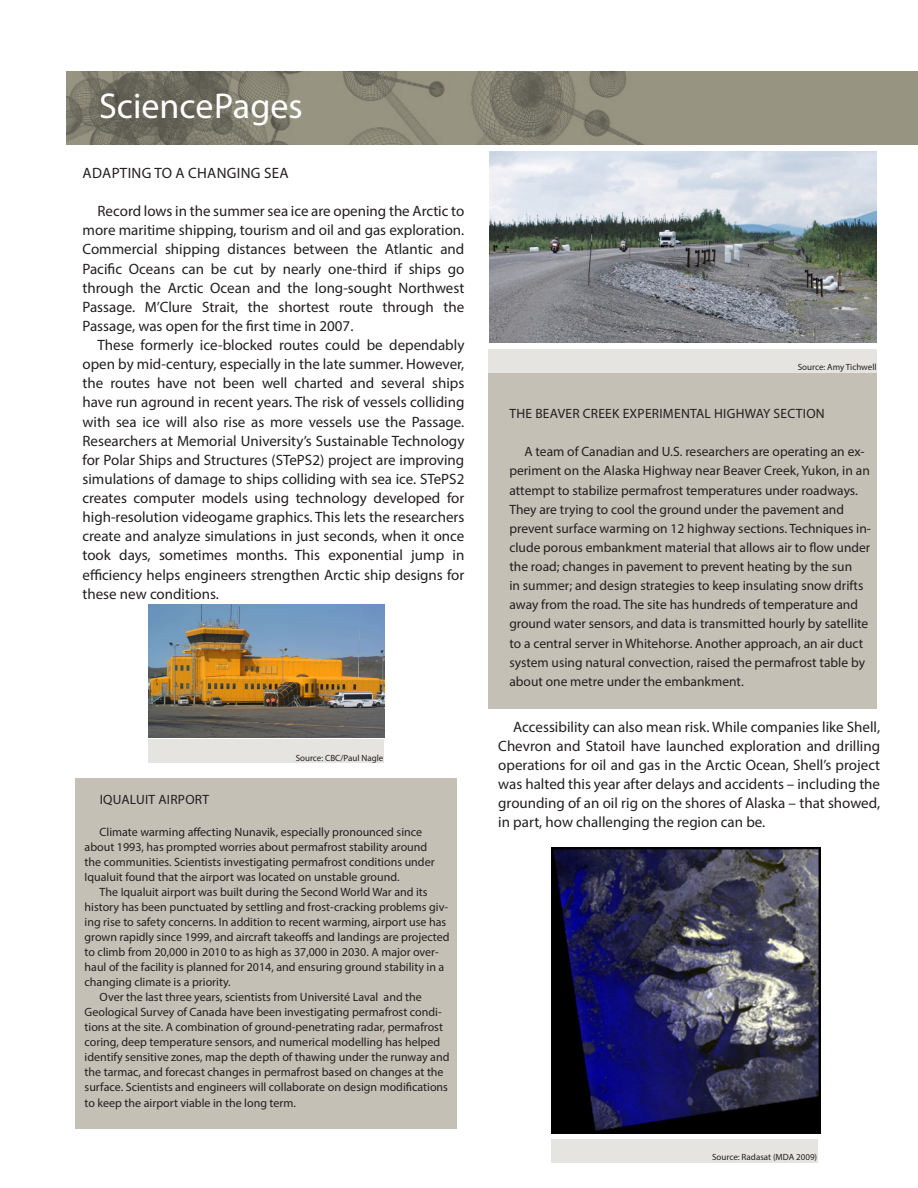
<style>
.page{position:relative;width:918px;height:1188px;background:#fff}
.page>*{position:absolute;margin:0;border:0;box-sizing:border-box;transform-origin:0 0}
.t1{font:36px "Myriad Pro";color:#fff}
.t2{font:15px/19px "Myriad Pro";color:#231f20;text-align:justify}
.t3{font:15px "Myriad Pro";letter-spacing:.02em;color:#231f20}
.title_1{font:13.5px/19.2px "Myriad Pro";color:#231f20}
.title_1-2{font:13.5px "Myriad Pro";letter-spacing:.02em;color:#231f20}
.t4{font:12px/15px "Myriad Pro";color:#231f20}
.t5{font:9px "Myriad Pro";color:#231f20}
.s1{color:#a62510}
</style>
<div class="page">
<svg style="left:66px;top:71px;width:851px;height:73px;background:#888675"></svg>
<hr style="left:917px;top:71px;width:1px;height:73px;background:#979481">
<div style="left:148px;top:740px;width:235px;height:23px;background:#e6e4e0"></div>
<div style="left:488px;top:373px;width:389px;height:336px;background:#c4c0b5"></div>
<div style="left:76px;top:778px;width:381px;height:351px;background:#c4c0b5"></div>
<img style="left:148px;top:605px;width:237px;height:133px">
<img style="left:490px;top:152px;width:387px;height:191px">
<div style="left:488px;top:349px;width:389px;height:24px;background:#e6e4e0"></div>
<img style="left:551px;top:848px;width:269px;height:286px">
<div style="left:551px;top:1139px;width:266px;height:24px;background:#e6e4e0"></div>
<p class="t1" style="left:99px;top:84px;width:205px">SciencePages</p>
<p class="t3" style="left:83px;top:164px;width:208px">ADAPTING TO A CHANGING SEA</p>
<p class="t2" style="left:82px;top:201px;width:383px;text-indent:15px">Record lows in the summer sea ice are opening the Arctic to more maritime shipping, tourism and oil and gas exploration.<br>Commercial shipping distances between the Atlantic and Pacific Oceans can be cut by nearly one-third if ships go through the Arctic Ocean and the long-sought Northwest Passage. M’Clure Strait, the shortest route through the Passage, was open for the first time in 2007.</p>
<p class="t2" style="left:82px;top:335px;width:383px;text-indent:15px">These formerly ice-blocked routes could be dependably open by mid-century, especially in the late summer. However, the routes have not been well charted and several ships have run aground in recent years. The risk of vessels colliding with sea ice will also rise as more vessels use the Passage.<br>Researchers at Memorial University’s Sustainable Technology for Polar Ships and Structures (STePS2) project are improving simulations of damage to ships colliding with sea ice. STePS2 creates computer models using technology developed for high-resolution videogame graphics. This lets the researchers create and analyze simulations in just seconds, when it once took days, sometimes months. This exponential jump in efficiency helps engineers strengthen Arctic ship designs for these new conditions.</p>
<p class="t5" style="left:296px;top:752px;width:89px">Source: CBC/Paul Nagle</p>
<p class="title_1-2" style="left:100px;top:791px;width:111px">IQUALUIT AIRPORT</p>
<p class="t4" style="left:85px;top:824px;width:352px;text-indent:15px">Climate warming affecting Nunavik, especially pronounced since about 1993, has prompted worries about permafrost stability around the communities. Scientists investigating permafrost conditions under Iqualuit found that the airport was located on unstable ground.</p>
<p class="t4" style="left:85px;top:884px;width:367px;text-indent:15px">The Iqualuit airport was built during the Second World War and its history has been punctuated by settling and frost-cracking problems giv&shy;ing rise to safety concerns. In addition to recent warming, airport use has grown rapidly since 1999, and aircraft takeoffs and landings are projected to climb from 20,000 in 2010 to as high as 37,000 in 2030. A major over&shy;haul of the facility is planned for 2014, and ensuring ground stability in a changing climate is a priority.</p>
<p class="t4" style="left:85px;top:989px;width:366px;text-indent:15px">Over the last three years, scientists from Université Laval and the Geological Survey of Canada have been investigating permafrost condi&shy;tions at the site. A combination of ground-penetrating radar<span class="s1">,</span> permafrost coring, deep temperature sensors, and numerical modelling has helped identify sensitive zones, map the depth of thawing under the runway and the tarmac, and forecast changes in permafrost based on changes at the surface. Scientists and engineers will collaborate on design modifications</p>
<p class="t4" style="left:85px;top:1096px;width:213px">to keep the airport viable in the long term.</p>
<p class="t5" style="left:798px;top:362px;width:80px">Source: Amy Tichwell</p>
<p class="title_1-2" style="left:510px;top:405px;width:317px">THE BEAVER CREEK EXPERIMENTAL HIGHWAY SECTION</p>
<p class="title_1" style="left:509px;top:442px;width:363px;text-indent:15px">A team of Canadian and U.S. researchers are operating an ex&shy;periment on the Alaska Highway near Beaver Creek, Yukon, in an attempt to stabilize permafrost temperatures under roadways.<br>They are trying to cool the ground under the pavement and prevent surface warming on 12 highway sections. Techniques in&shy;clude porous embankment material that allows air to flow under the road; changes in pavement to prevent heating by the sun<br>in summer; and design strategies to keep insulating snow drifts away from the road. The site has hundreds of temperature and ground water sensors, and data is transmitted hourly by satellite to a central server in Whitehorse. Another approach, an air duct system using natural convection, raised the permafrost table by about one metre under the embankment.</p>
<p class="t2" style="left:498px;top:717px;width:383px;text-indent:15px">Accessibility can also mean risk. While companies like Shell, Chevron and Statoil have launched exploration and drilling operations for oil and gas in the Arctic Ocean, Shell’s project was halted this year after delays and accidents – including the grounding of an oil rig on the shores of Alaska – that showed, in part, how challenging the region can be.</p>
<p class="t5" style="left:712px;top:1152px;width:107px">Source: Radasat (MDA 2009)</p>
</div>
